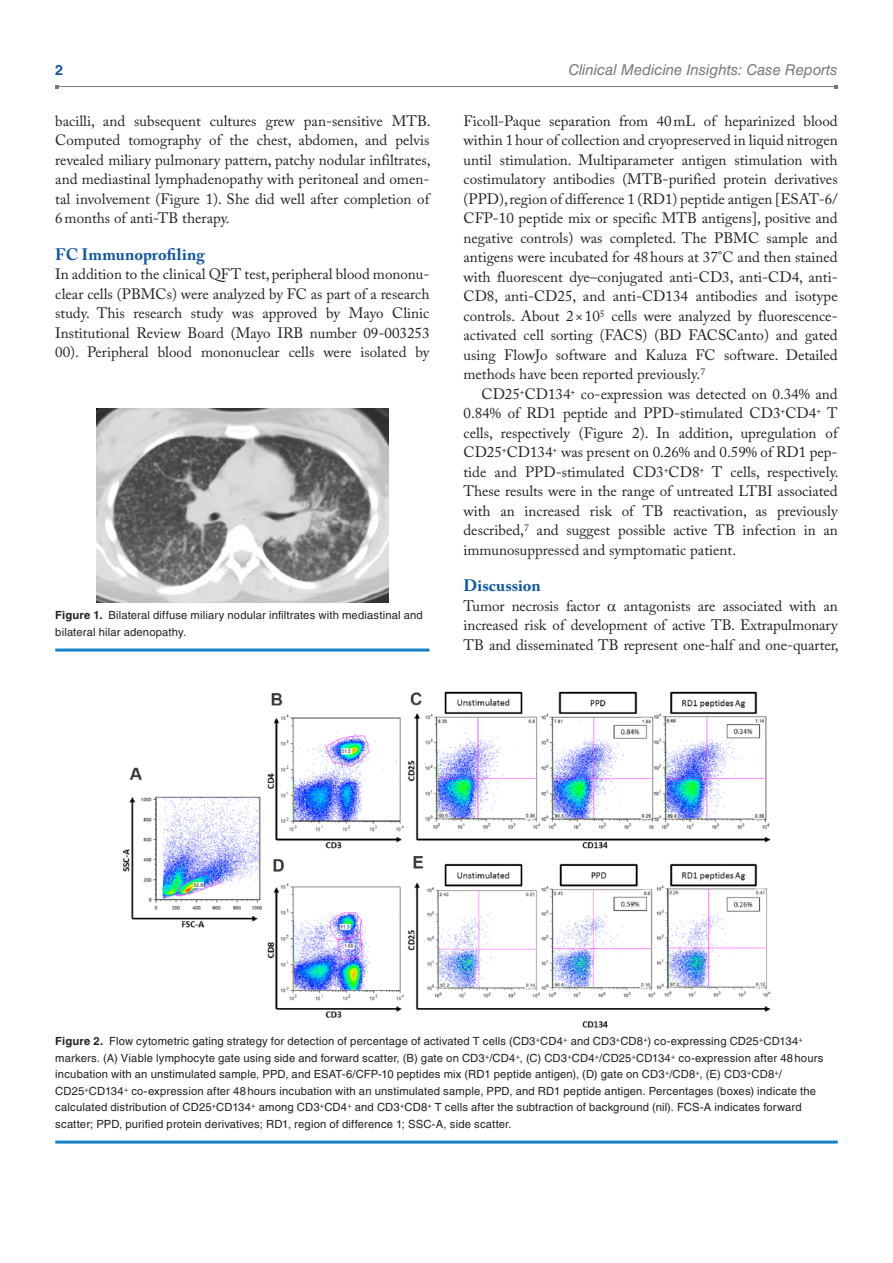
<style>
.page{position:relative;width:893px;height:1263px;background:#fff}
.page>*{position:absolute;margin:0;border:0;box-sizing:border-box;transform-origin:0 0}
.t1{font:700 16.5px "Adobe Caslon Pro";letter-spacing:.01em;color:#1055a4}
.t2{font:15px/19.5px "Adobe Caslon Pro";color:#231f20;text-align:justify}
.t3{font:italic 15px "Helvetica LT Std";letter-spacing:-.005em;color:#76787b}
.t4{font:700 14.25px "Helvetica LT Std";color:#1055a4}
.t5{font:11.25px/16.5px "Helvetica LT Std";letter-spacing:.015em;color:#231f20}
.s1{font-weight:700}
</style>
<div class="page">
<hr style="left:57px;top:86px;width:779px;height:1px;background:#76787b">
<hr style="left:55px;top:648px;width:374px;height:3px;background:#1582c5">
<img style="left:97px;top:408px;width:291px;height:195px">
<hr style="left:55px;top:1140px;width:783px;height:3px;background:#1582c5">
<img style="left:122px;top:691px;width:649px;height:337px">
<p class="t4" style="left:55px;top:61px;width:9px">2</p>
<p class="t3" style="left:568px;top:61px;width:271px">Clinical Medicine Insights: Case Reports</p>
<p class="t2" style="left:55px;top:111px;width:377px">bacilli, and subsequent cultures grew pan-sensitive MTB.<br>Computed tomography of the chest, abdomen, and pelvis revealed miliary pulmonary pattern, patchy nodular infiltrates, and mediastinal lymphadenopathy with peritoneal and omen&shy;tal involvement (Figure 1). She did well after completion of 6months of anti-TB therapy.</p>
<p class="t1" style="left:55px;top:244px;width:151px">FC Immunoprofiling</p>
<p class="t2" style="left:55px;top:264px;width:376px">In addition to the clinical QFT test, peripheral blood mononu&shy;clear cells (PBMCs) were analyzed by FC as part of a research study. This research study was approved by Mayo Clinic Institutional Review Board (Mayo IRB number 09-003253<br>00). Peripheral blood mononuclear cells were isolated by</p>
<p class="t2" style="left:463px;top:111px;width:376px">Ficoll-Paque separation from 40mL of heparinized blood within 1hour of collection and cryopreserved in liquid nitrogen until stimulation. Multiparameter antigen stimulation with costimulatory antibodies (MTB-purified protein derivatives (PPD), region of difference 1 (RD1) peptide antigen [ESAT-6/ CFP-10 peptide mix or specific MTB antigens], positive and negative controls) was completed. The PBMC sample and antigens were incubated for 48hours at 37°C and then stained with fluorescent dye–conjugated anti-CD3, anti-CD4, anti-CD8, anti-CD25, and anti-CD134 antibodies and isotype controls. About 2 ×10<sup>5</sup> cells were analyzed by fluorescence&shy;activated cell sorting (FACS) (BD FACSCanto) and gated using FlowJo software and Kaluza FC software. Detailed methods have been reported previously.<sup>7</sup></p>
<p class="t2" style="left:463px;top:384px;width:377px;text-indent:18px">CD25<sup>+</sup>CD134<sup>+</sup> co-expression was detected on 0.34% and 0.84% of RD1 peptide and PPD-stimulated CD3<sup>+</sup>CD4<sup>+</sup> T cells, respectively (Figure 2). In addition, upregulation of CD25<sup>+</sup>CD134<sup>+</sup> was present on 0.26% and 0.59% of RD1 pep&shy;tide and PPD-stimulated CD3<sup>+</sup>CD8<sup>+</sup> T cells, respectively.<br>These results were in the range of untreated LTBI associated with an increased risk of TB reactivation, as previously described,<sup>7</sup> and suggest possible active TB infection in an immunosuppressed and symptomatic patient.</p>
<p class="t1" style="left:463px;top:576px;width:79px">Discussion</p>
<p class="t2" style="left:463px;top:596px;width:138px">Tumor necrosis factor</p>
<p class="t2" style="left:463px;top:596px;width:377px;text-indent:160px">antagonists are associated with an increased risk of development of active TB. Extrapulmonary TB and disseminated TB represent one-half and one-quarter,</p>
<p class="t5" style="left:55px;top:607px;width:369px"><span class="s1">Figure 1.</span> Bilateral diffuse miliary nodular infiltrates with mediastinal and bilateral hilar adenopathy.</p>
<p class="t5" style="left:55px;top:1033px;width:770px"><span class="s1">Figure 2.</span> Flow cytometric gating strategy for detection of percentage of activated T cells (CD3<sup>+</sup>CD4<sup>+</sup> and CD3<sup>+</sup>CD8<sup>+</sup>) co-expressing CD25<sup>+</sup>CD134<sup>+ </sup>markers. (A) Viable lymphocyte gate using side and forward scatter, (B) gate on CD3<sup>+</sup>/CD4<sup>+</sup>, (C) CD3<sup>+</sup>CD4<sup>+</sup>/CD25<sup>+</sup>CD134<sup>+</sup> co-expression after 48hours incubation with an unstimulated sample, PPD, and ESAT-6/CFP-10 peptides mix (RD1 peptide antigen), (D) gate on CD3<sup>+</sup>/CD8<sup>+</sup>, (E) CD3<sup>+</sup>CD8<sup>+</sup>/ CD25<sup>+</sup>CD134<sup>+</sup> co-expression after 48hours incubation with an unstimulated sample, PPD, and RD1 peptide antigen. Percentages (boxes) indicate the calculated distribution of CD25<sup>+</sup>CD134<sup>+</sup> among CD3<sup>+</sup>CD4<sup>+</sup> and CD3<sup>+</sup>CD8<sup>+</sup> T cells after the subtraction of background (nil). FCS-A indicates forward scatter; PPD, purified protein derivatives; RD1, region of difference 1; SSC-A, side scatter.</p>
</div>
